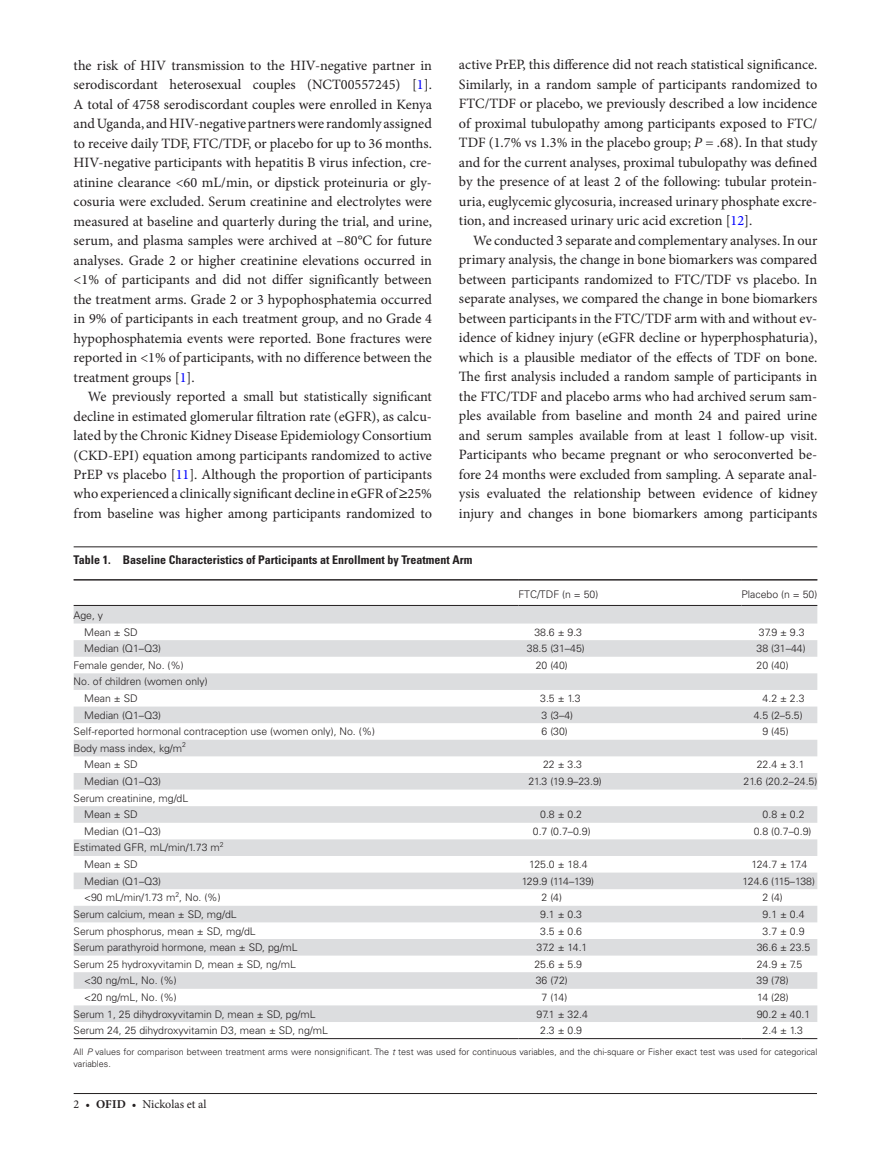
<style>
.page{position:relative;width:891px;height:1174px;background:#fff}
.page>*{position:absolute;margin:0;border:0;box-sizing:border-box;transform-origin:0 0}
.t1{font:14.25px/19.5px "Minion Pro";color:#231f20;text-align:justify}
.t2{font:700 condensed 12px "Univers LT Std";color:#231f20}
.t3{font:12px "Minion Pro";letter-spacing:-.005em;color:#231f20}
.t4{font:300 10.5px/16.6px "Univers LT Std";color:#231f20}
.t5{font:300 10.5px "Univers LT Std";letter-spacing:-.05em;color:#231f20}
.t6{font:300 9px/12px "Univers LT Std";color:#231f20}
.s1{font-style:italic}
.s2{color:#00f}
.s3{font-family:"Gandhari Unicode"}
.s4{font-weight:700}
</style>
<div class="page">
<hr style="left:74px;top:1093px;width:743px;height:1px;background:#231f20">
<hr style="left:74px;top:546px;width:743px;height:1px;background:#231f20">
<svg style="left:74px;top:606px;width:743px;height:416px;fill:#e2e3e4"></svg>
<hr style="left:74px;top:579px;width:444px;height:1px;background:#231f20">
<hr style="left:74px;top:605px;width:444px;height:1px;background:#231f20">
<hr style="left:518px;top:579px;width:224px;height:1px;background:#231f20">
<hr style="left:518px;top:605px;width:224px;height:1px;background:#231f20">
<hr style="left:742px;top:579px;width:75px;height:1px;background:#231f20">
<hr style="left:742px;top:605px;width:75px;height:1px;background:#231f20">
<hr style="left:74px;top:1038px;width:444px;height:1px;background:#231f20">
<hr style="left:518px;top:1038px;width:224px;height:1px;background:#231f20">
<hr style="left:742px;top:1038px;width:75px;height:1px;background:#231f20">
<p class="t1" style="left:459px;top:55px;width:360px">active PrEP, this difference did not reach statistical significance.<br>Similarly, in a random sample of participants randomized to FTC/TDF or placebo, we previously described a low incidence of proximal tubulopathy among participants exposed to FTC/ TDF (1.7% vs 1.3% in the placebo group; <span class="s1">P</span> = .68). In that study and for the current analyses, proximal tubulopathy was defined by the presence of at least 2 of the following: tubular protein&shy;uria, euglycemic glycosuria, increased urinary phosphate excre&shy;tion, and increased urinary uric acid excretion [<span class="s2">12</span>].</p>
<p class="t1" style="left:459px;top:231px;width:360px;text-indent:14px">We conducted 3 separate and complementary analyses. In our primary analysis, the change in bone biomarkers was compared between participants randomized to FTC/TDF vs placebo. In separate analyses, we compared the change in bone biomarkers between participants in the FTC/TDF arm with and without ev&shy;idence of kidney injury (eGFR decline or hyperphosphaturia), which is a plausible mediator of the effects of TDF on bone.<br>The first analysis included a random sample of participants in the FTC/TDF and placebo arms who had archived serum sam&shy;ples available from baseline and month 24 and paired urine and serum samples available from at least 1 follow-up visit.<br>Participants who became pregnant or who seroconverted be&shy;fore 24 months were excluded from sampling. A separate anal&shy;ysis evaluated the relationship between evidence of kidney injury and changes in bone biomarkers among participants</p>
<p class="t2" style="left:74px;top:552px;width:400px">Table 1. Baseline Characteristics of Participants at Enrollment by Treatment Arm</p>
<p class="t4" style="left:518px;top:586px;width:81px">FTC/TDF (n = 50)</p>
<p class="t4" style="left:742px;top:586px;width:77px">Placebo (n = 50)</p>
<p class="t4" style="left:84px;top:607px;width:55px;text-indent:-10px">Age, y<br>Mean ± SD</p>
<p class="t1" style="left:74px;top:55px;width:360px">the risk of HIV transmission to the HIV-negative partner in serodiscordant heterosexual couples (NCT00557245) [<span class="s2">1</span>].<br>A total of 4758 serodiscordant couples were enrolled in Kenya and Uganda, and HIV-negative partners were randomly assigned to receive daily TDF, FTC/TDF, or placebo for up to 36 months.<br>HIV-negative participants with hepatitis B virus infection, cre&shy;atinine clearance &lt;60 mL/min, or dipstick proteinuria or gly&shy;cosuria were excluded. Serum creatinine and electrolytes were measured at baseline and quarterly during the trial, and urine, serum, and plasma samples were archived at –80°C for future analyses. Grade 2 or higher creatinine elevations occurred in &lt;1% of participants and did not differ significantly between the treatment arms. Grade 2 or 3 hypophosphatemia occurred in 9% of participants in each treatment group, and no Grade 4 hypophosphatemia events were reported. Bone fractures were reported in &lt;1% of participants, with no difference between the treatment groups [<span class="s2">1</span>].</p>
<p class="t1" style="left:74px;top:387px;width:360px;text-indent:14px">We previously reported a small but statistically significant decline in estimated glomerular filtration rate (eGFR), as calcu&shy;lated by the Chronic Kidney Disease Epidemiology Consortium (CKD-EPI) equation among participants randomized to active PrEP vs placebo [<span class="s2">11</span>]. Although the proportion of participants who experienced a clinically significant decline in eGFR of <span class="s3">≥</span>25% from baseline was higher among participants randomized to</p>
<p class="t4" style="left:534px;top:624px;width:49px">38.6 ± 9.3</p>
<p class="t4" style="left:759px;top:624px;width:47px">37.9 ± 9.3</p>
<p class="t4" style="left:84px;top:640px;width:79px">Median (Q1–Q3)</p>
<p class="t4" style="left:527px;top:640px;width:59px">38.5 (31–45)</p>
<p class="t4" style="left:757px;top:640px;width:51px">38 (31–44)</p>
<p class="t4" style="left:74px;top:657px;width:112px">Female gender, No. (%)</p>
<p class="t4" style="left:536px;top:657px;width:34px">20 (40)</p>
<p class="t4" style="left:757px;top:657px;width:34px">20 (40)</p>
<p class="t4" style="left:84px;top:673px;width:125px;text-indent:-10px">No. of children (women only)<br>Mean ± SD</p>
<p class="t4" style="left:540px;top:690px;width:42px">3.5 ± 1.3</p>
<p class="t4" style="left:763px;top:690px;width:43px">4.2 ± 2.3</p>
<p class="t4" style="left:84px;top:707px;width:79px">Median (Q1–Q3)</p>
<p class="t4" style="left:542px;top:707px;width:33px">3 (3–4)</p>
<p class="t4" style="left:754px;top:707px;width:51px">4.5 (2–5.5)</p>
<p class="t4" style="left:74px;top:723px;width:303px">Self-reported hormonal contraception use (women only), No. (%)</p>
<p class="t4" style="left:542px;top:723px;width:28px">6 (30)</p>
<p class="t4" style="left:762px;top:723px;width:28px">9 (45)</p>
<p class="t4" style="left:84px;top:740px;width:103px;text-indent:-11px">Body mass index, kg/m<sup>2<br></sup>Mean ± SD</p>
<p class="t4" style="left:543px;top:756px;width:41px">22 ± 3.3</p>
<p class="t4" style="left:757px;top:756px;width:49px">22.4 ± 3.1</p>
<p class="t4" style="left:84px;top:773px;width:79px">Median (Q1–Q3)</p>
<p class="t4" style="left:528px;top:773px;width:75px">21.3 (19.9–23.9)</p>
<p class="t4" style="left:744px;top:773px;width:75px">21.6 (20.2–24.5)</p>
<p class="t4" style="left:84px;top:790px;width:106px;text-indent:-10px">Serum creatinine, mg/dL<br>Mean ± SD</p>
<p class="t4" style="left:540px;top:806px;width:43px">0.8 ± 0.2</p>
<p class="t4" style="left:763px;top:806px;width:43px">0.8 ± 0.2</p>
<p class="t4" style="left:84px;top:823px;width:79px">Median (Q1–Q3)</p>
<p class="t4" style="left:533px;top:823px;width:59px">0.7 (0.7–0.9)</p>
<p class="t4" style="left:754px;top:823px;width:59px">0.8 (0.7–0.9)</p>
<p class="t4" style="left:84px;top:839px;width:141px;text-indent:-10px">Estimated GFR, mL/min/1.73 m<sup>2<br></sup>Mean ± SD</p>
<p class="t4" style="left:529px;top:856px;width:60px">125.0 ± 18.4</p>
<p class="t4" style="left:751px;top:856px;width:58px">124.7 ± 17.4</p>
<p class="t4" style="left:84px;top:873px;width:79px">Median (Q1–Q3)</p>
<p class="t5" style="left:522px;top:875px;width:74px">129.9 (114–139)</p>
<p class="t5" style="left:743px;top:875px;width:74px">124.6 (115–138)</p>
<p class="t4" style="left:84px;top:889px;width:138px">&lt;90 mL/min/1.73 m<sup>2</sup>, No. (%)</p>
<p class="t4" style="left:542px;top:889px;width:22px">2 (4)</p>
<p class="t4" style="left:762px;top:889px;width:22px">2 (4)</p>
<p class="t4" style="left:74px;top:906px;width:165px">Serum calcium, mean ± SD, mg/dL</p>
<p class="t4" style="left:540px;top:906px;width:43px">9.1 ± 0.3</p>
<p class="t4" style="left:763px;top:906px;width:43px">9.1 ± 0.4</p>
<p class="t4" style="left:74px;top:922px;width:184px">Serum phosphorus, mean ± SD, mg/dL</p>
<p class="t4" style="left:540px;top:922px;width:43px">3.5 ± 0.6</p>
<p class="t4" style="left:763px;top:922px;width:43px">3.7 ± 0.9</p>
<p class="t4" style="left:74px;top:939px;width:226px">Serum parathyroid hormone, mean ± SD, pg/mL</p>
<p class="t4" style="left:537px;top:939px;width:52px">37.2 ± 14.1</p>
<p class="t4" style="left:757px;top:939px;width:55px">36.6 ± 23.5</p>
<p class="t4" style="left:74px;top:956px;width:224px">Serum 25 hydroxyvitamin D, mean ± SD, ng/mL</p>
<p class="t4" style="left:534px;top:956px;width:49px">25.6 ± 5.9</p>
<p class="t4" style="left:757px;top:956px;width:47px">24.9 ± 7.5</p>
<p class="t4" style="left:84px;top:972px;width:94px">&lt;30 ng/mL, No. (%)</p>
<p class="t4" style="left:536px;top:972px;width:34px">36 (72)</p>
<p class="t4" style="left:757px;top:972px;width:34px">39 (78)</p>
<p class="t4" style="left:84px;top:989px;width:94px">&lt;20 ng/mL, No. (%)</p>
<p class="t4" style="left:542px;top:989px;width:27px">7 (14)</p>
<p class="t4" style="left:757px;top:989px;width:33px">14 (28)</p>
<p class="t4" style="left:74px;top:1005px;width:244px">Serum 1, 25 dihydroxyvitamin D, mean ± SD, pg/mL</p>
<p class="t4" style="left:537px;top:1005px;width:53px">97.1 ± 32.4</p>
<p class="t4" style="left:757px;top:1005px;width:55px">90.2 ± 40.1</p>
<p class="t4" style="left:74px;top:1022px;width:256px">Serum 24, 25 dihydroxyvitamin D3, mean ± SD, ng/mL</p>
<p class="t4" style="left:540px;top:1022px;width:43px">2.3 ± 0.9</p>
<p class="t4" style="left:763px;top:1022px;width:42px">2.4 ± 1.3</p>
<p class="t6" style="left:74px;top:1046px;width:745px">All <span class="s1">P</span> values for comparison between treatment arms were nonsignificant. The <span class="s1">t</span> test was used for continuous variables, and the chi-square or Fisher exact test was used for categorical variables.</p>
<p class="t3" style="left:74px;top:1096px;width:134px">2 • <span class="s4">ofid</span> • Nickolas et al</p>
</div>
